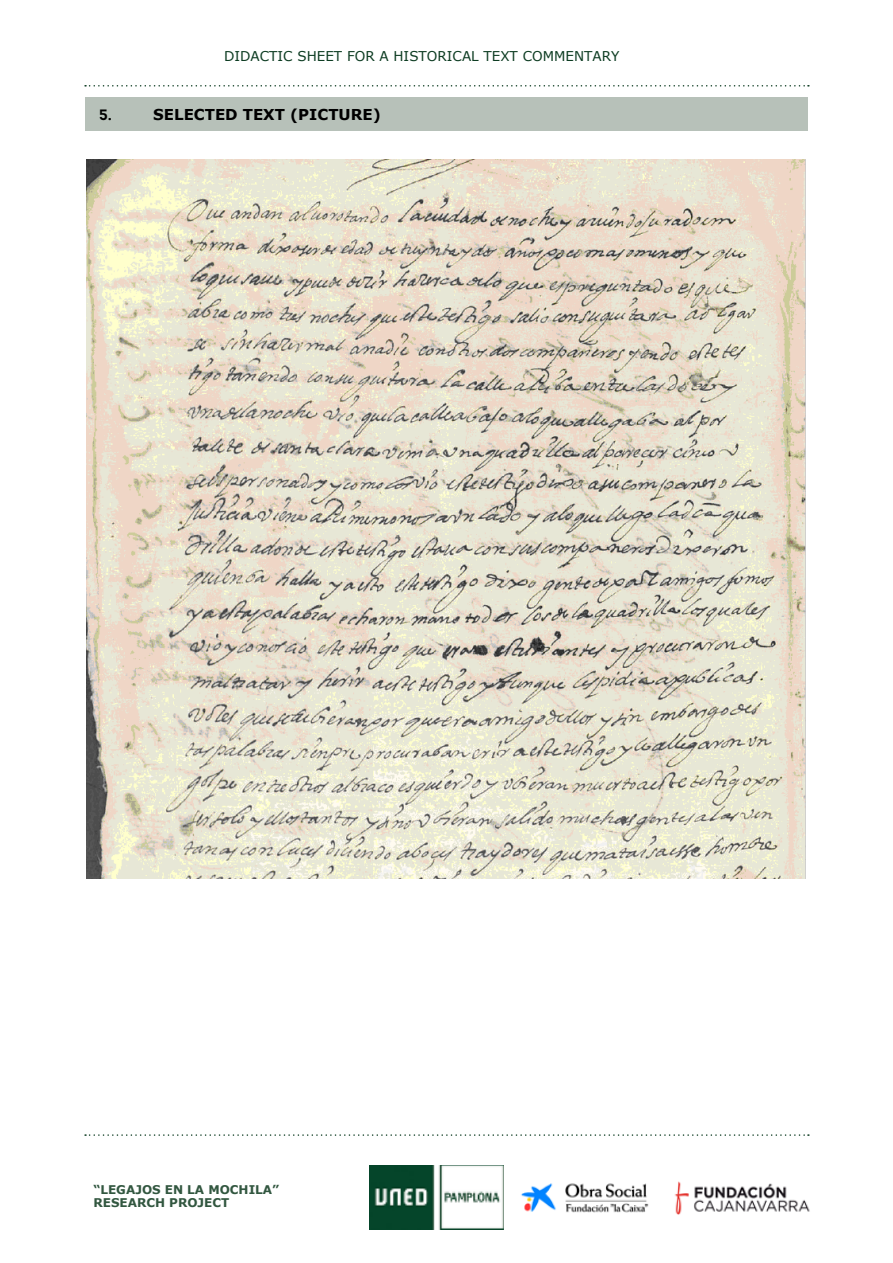
<style>
.page{position:relative;width:893px;height:1263px;background:#fff}
.page>*{position:absolute;margin:0;border:0;box-sizing:border-box;transform-origin:0 0}
.t1{font:700 15px "Verdana";color:#000}
.t2{font:700 15px "Intro";color:#000}
.t3{font:13.5px "Verdana";color:#0d3c22}
.t4{font:700 12px/13.8px "Verdana";color:#325740}
</style>
<div class="page">
<svg style="left:85px;top:1134px;width:724px;height:2px"></svg>
<svg style="left:85px;top:85px;width:724px;height:2px"></svg>
<div style="left:85px;top:98px;width:723px;height:33px;background:#b7c1b9"></div>
<img style="left:86px;top:160px;width:719px;height:718px">
<img style="left:370px;top:1165px;width:133px;height:64px">
<img style="left:521px;top:1183px;width:128px;height:30px">
<img style="left:674px;top:1181px;width:136px;height:34px">
<p class="t3" style="left:224px;top:47px;width:397px">DIDACTIC SHEET FOR A HISTORICAL TEXT COMMENTARY</p>
<p class="t2" style="left:99px;top:106px;width:14px">5.</p>
<p class="t1" style="left:153px;top:104px;width:229px">SELECTED TEXT (PICTURE)</p>
<p class="t4" style="left:93px;top:1182px;width:187px">“LEGAJOS EN LA MOCHILA”<br>RESEARCH PROJECT</p>
</div>
